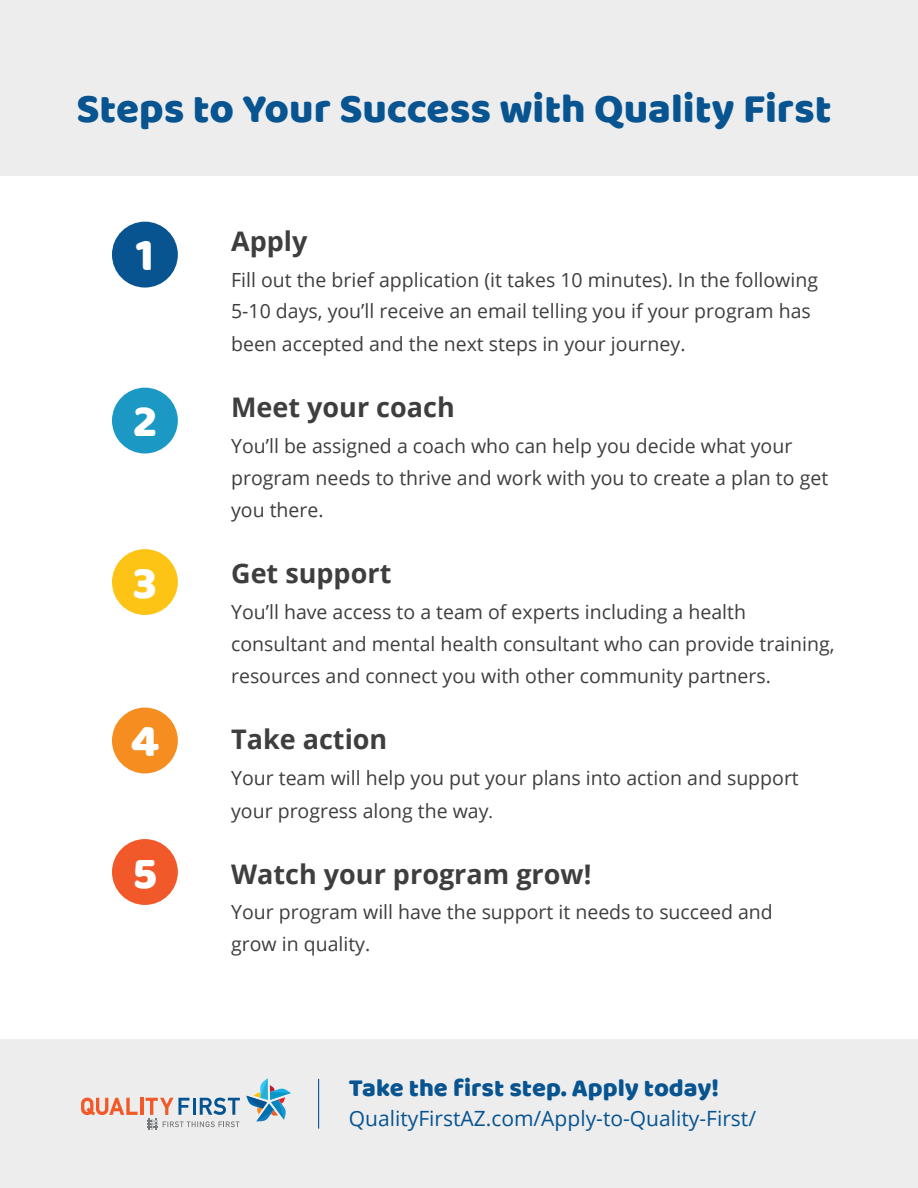
<style>
.page{position:relative;width:918px;height:1188px;background:#fff}
.page>*{position:absolute;margin:0;border:0;box-sizing:border-box;transform-origin:0 0}
.t1{font:46.5px "Baloo Bhaijaan";color:#fff}
.t2{font:42px "Baloo Bhaijaan";color:#075491}
.t3{font:700 27px "Open Sans";color:#3e3e3f}
.t4{font:25.5px "Baloo Bhaijaan";color:#075491}
.t5{font:21px "Open Sans";color:#075491}
.t6{font:19.5px/32.2px "Open Sans";color:#3e3e3f}
.s1{font-family:"Minion Pro"}
</style>
<div class="page">
<div style="left:0;top:0;width:918px;height:175px;background:#ededed"></div>
<div style="left:0;top:1040px;width:918px;height:148px;background:#ededed"></div>
<svg style="left:81px;top:1098px;width:57px;height:17px"></svg>
<hr style="left:140px;top:1098px;width:3px;height:17px;background:#f15929">
<svg style="left:146px;top:1098px;width:94px;height:31px"></svg>
<svg style="left:246px;top:1078px;width:45px;height:43px"></svg>
<hr style="left:318px;top:1079px;width:1px;height:50px;background:#075491">
<div style="left:112px;top:222px;width:66px;height:66px;background:#075491;border-radius:50%"></div>
<div style="left:112px;top:388px;width:66px;height:66px;background:#1c98c5;border-radius:50%"></div>
<div style="left:112px;top:549px;width:66px;height:66px;background:#fec415;border-radius:50%"></div>
<div style="left:112px;top:708px;width:66px;height:65px;background:#f68d21;border-radius:50%"></div>
<div style="left:112px;top:839px;width:66px;height:66px;background:#f1592a;border-radius:50%"></div>
<p class="t2" style="left:76px;top:78px;width:757px">Steps to Your Success with Quality First</p>
<p class="t1" style="left:136px;top:222px;width:20px">1</p>
<p class="t1" style="left:133px;top:388px;width:26px">2</p>
<p class="t1" style="left:133px;top:549px;width:26px">3</p>
<p class="t1" style="left:131px;top:708px;width:30px">4</p>
<p class="t1" style="left:133px;top:839px;width:26px">5</p>
<p class="t3" style="left:231px;top:222px;width:78px">Apply</p>
<p class="t6" style="left:231px;top:263px;width:588px">Fill out the brief application (it takes 10 minutes). In the following<br>5-10 days, you’ll receive an email telling you if your program has been accepted and the next steps in your journey.</p>
<p class="t3" style="left:231px;top:388px;width:225px">Meet your coach</p>
<p class="t6" style="left:231px;top:429px;width:599px">You’ll be assigned a coach who can help you decide what your program needs to thrive and work with you to create a plan to get you there.</p>
<p class="t3" style="left:231px;top:554px;width:162px">Get support</p>
<p class="t6" style="left:231px;top:595px;width:605px">You’ll have access to a team of experts including a health consultant and mental health consultant who can provide training, resources and connect you with other community partners.</p>
<p class="t3" style="left:231px;top:720px;width:158px">Take action</p>
<p class="t6" style="left:231px;top:762px;width:569px">Your team will help you put your plans into action and support your progress along the way<span class="s1">.</span></p>
<p class="t3" style="left:231px;top:856px;width:362px">Watch your program grow!</p>
<p class="t6" style="left:231px;top:896px;width:543px;line-height:31.5px">Your program will have the support it needs to succeed and grow in quality.</p>
<p class="t4" style="left:349px;top:1069px;width:372px">Take the first step. Apply today!</p>
<p class="t5" style="left:349px;top:1104px;width:409px">QualityFirstAZ.com/Apply-to-Quality-First/</p>
</div>
